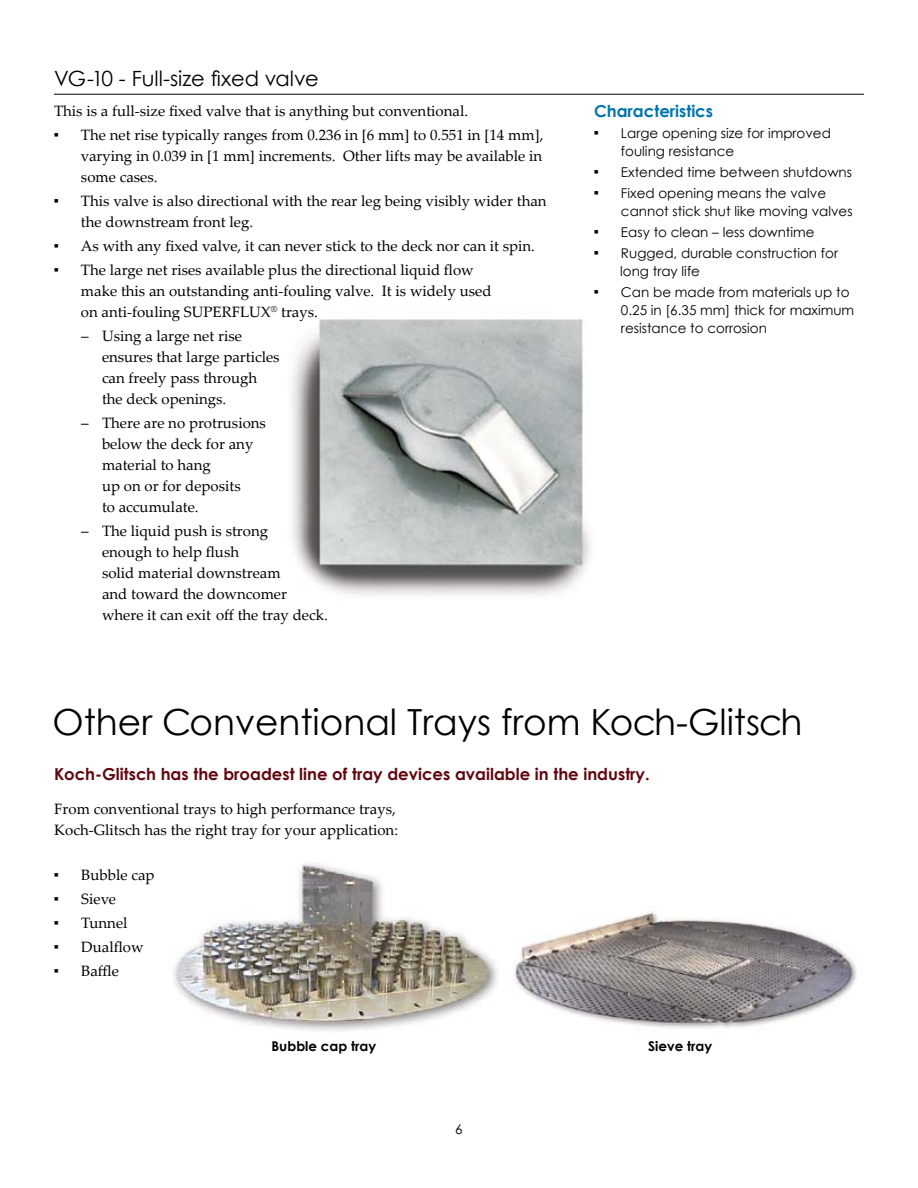
<style>
.page{position:relative;width:918px;height:1188px;background:#fff}
.page>*{position:absolute;margin:0;border:0;box-sizing:border-box;transform-origin:0 0}
.t1{font:36px "Century Gothic";color:#000}
.t2{font:21px "Century Gothic";color:#000}
.t3{font:700 16.5px "Century Gothic";color:#61070f}
.t4{font:700 16.5px "Century Gothic";color:#0074ad}
.t5{font:15px/21px "Palatino Linotype";color:#000}
.t6{font:13.5px/18px "Century Gothic";color:#000}
.t7{font:700 13.5px "Century Gothic";color:#000}
</style>
<div class="page">
<img style="left:292px;top:319px;width:298px;height:277px">
<img style="left:173px;top:863px;width:325px;height:168px">
<img style="left:513px;top:912px;width:344px;height:116px">
<hr style="left:54px;top:94px;width:810px;height:1px;background:#000">
<h2 class="t2" style="left:54px;top:64px;width:266px">VG-10 - Full-size fixed valve</h2>
<p class="t5" style="left:54px;top:100px;width:416px">This is a full-size fixed valve that is anything but conventional.</p>
<p class="t5" style="left:81px;top:124px;width:464px;text-align:justify;text-indent:-27px">■ The net rise typically ranges from 0.236 in [6 mm] to 0.551 in [14 mm], varying in 0.039 in [1 mm] increments. Other lifts may be available in some cases.</p>
<p class="t5" style="left:81px;top:190px;width:467px;text-indent:-27px">■ This valve is also directional with the rear leg being visibly wider than the downstream front leg.</p>
<p class="t5" style="left:54px;top:235px;width:483px">■ As with any fixed valve, it can never stick to the deck nor can it spin.</p>
<p class="t5" style="left:81px;top:259px;width:412px;text-indent:-27px">■ The large net rises available plus the directional liquid flow make this an outstanding anti-fouling valve. It is widely used on anti-fouling SUPERFLUX<sup>®</sup> trays.</p>
<p class="t5" style="left:102px;top:325px;width:179px;text-indent:-21px">– Using a large net rise ensures that large particles can freely pass through the deck openings.</p>
<p class="t5" style="left:102px;top:412px;width:165px;text-indent:-21px">– There are no protrusions below the deck for any material to hang<br>up on or for deposits<br>to accumulate.</p>
<p class="t5" style="left:102px;top:520px;width:227px;text-indent:-21px">– The liquid push is strong<br>enough to help flush<br>solid material downstream<br>and toward the downcomer where it can exit off the tray deck.</p>
<p class="t4" style="left:594px;top:99px;width:121px">Characteristics</p>
<p class="t6" style="left:621px;top:124px;width:211px;text-indent:-27px">■ Large opening size for improved fouling resistance</p>
<p class="t6" style="left:594px;top:163px;width:260px">■ Extended time between shutdowns</p>
<p class="t6" style="left:621px;top:184px;width:233px;text-indent:-27px">■ Fixed opening means the valve cannot stick shut like moving valves</p>
<p class="t6" style="left:594px;top:223px;width:222px">■ Easy to clean – less downtime</p>
<p class="t6" style="left:620px;top:244px;width:219px;text-indent:-26px">■ Rugged, durable construction for long tray life</p>
<p class="t6" style="left:621px;top:283px;width:235px;text-indent:-27px">■ Can be made from materials up to<br>0.25 in [6.35 mm] thick for maximum resistance to corrosion</p>
<h1 class="t1" style="left:52px;top:697px;width:752px">Other Conventional Trays from Koch-Glitsch</h1>
<p class="t3" style="left:54px;top:761px;width:597px">Koch-Glitsch has the broadest line of tray devices available in the industry.</p>
<p class="t5" style="left:54px;top:798px;width:345px">From conventional trays to high performance trays,<br>Koch-Glitsch has the right tray for your application:</p>
<p class="t5" style="left:54px;top:864px;width:102px">■ Bubble cap</p>
<p class="t5" style="left:54px;top:888px;width:63px">■ Sieve</p>
<p class="t5" style="left:54px;top:912px;width:75px">■ Tunnel</p>
<p class="t5" style="left:54px;top:936px;width:91px">■ Dualflow</p>
<p class="t5" style="left:54px;top:960px;width:66px">■ Baffle</p>
<p class="t7" style="left:272px;top:1036px;width:106px">Bubble cap tray</p>
<p class="t7" style="left:648px;top:1036px;width:65px">Sieve tray</p>
<p class="t6" style="left:455px;top:1120px;width:9px">6</p>
</div>
